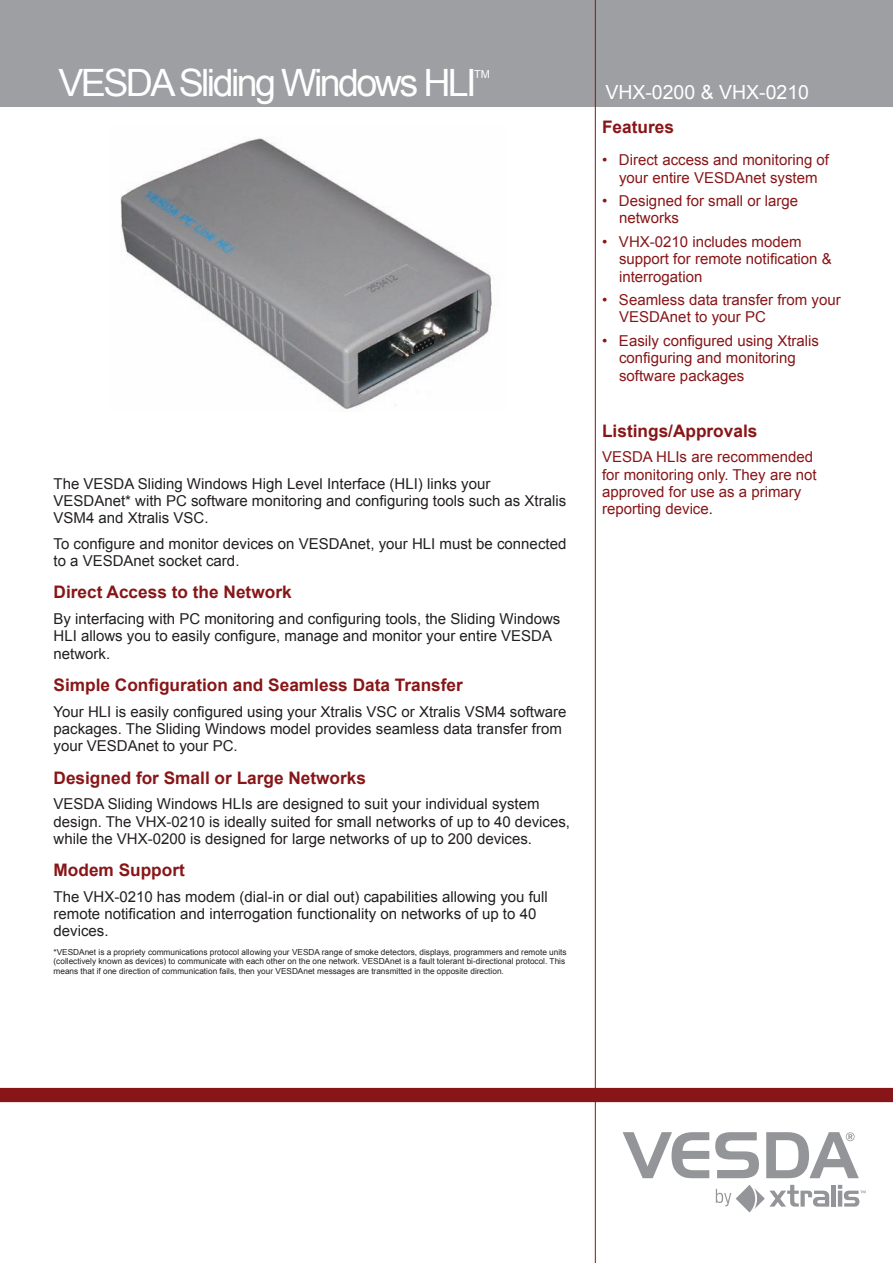
<style>
.page{position:relative;width:893px;height:1263px;background:#fff}
.page>*{position:absolute;margin:0;border:0;box-sizing:border-box;transform-origin:0 0}
.t1{font:37.65px "Arial";letter-spacing:-.07em;color:#fff}
.t2{font:19.5px "Arial";color:#fff}
.t3{font:700 17.25px "Arial";color:#881618}
.t4{font:15px/17.2px "Arial";color:#231f20}
.t5{font:15px/17.2px "Arial";color:#881618}
.t6{font:10.95px "Arial";color:#fff}
.t7{font:8.25px/9.8px "Arial";color:#231f20}
.s1{color:#231f20}
</style>
<div class="page">
<div style="left:0;top:0;width:893px;height:106px;background:#9d9fa2"></div>
<hr style="left:595px;top:0;width:1px;height:1263px;background:#881618">
<div style="left:0;top:1088px;width:893px;height:14px;background:#881618"></div>
<svg style="left:623px;top:1132px;width:86px;height:46px"></svg>
<svg style="left:715px;top:1132px;width:44px;height:46px"></svg>
<svg style="left:766px;top:1132px;width:93px;height:46px"></svg>
<div style="left:831px;top:1185px;width:5px;height:21px;background:#939598"></div>
<svg style="left:716px;top:1185px;width:113px;height:27px"></svg>
<svg style="left:838px;top:1185px;width:28px;height:21px"></svg>
<img style="left:120px;top:138px;width:372px;height:274px">
<h1 class="t1" style="left:58px;top:58px;width:420px">VESDA Sliding Windows HLI</h1>
<p class="t6" style="left:474px;top:66px;width:17px">TM</p>
<p class="t4" style="left:54px;top:475px;width:514px">The VESDA Sliding Windows High Level Interface (HLI) links your<br>VESDAnet* with PC software monitoring and configuring tools such as Xtralis<br>VSM4 and Xtralis VSC.</p>
<p class="t4" style="left:54px;top:535px;width:514px">To configure and monitor devices on VESDAnet, your HLI must be connected to a VESDAnet socket card.</p>
<p class="t3" style="left:54px;top:581px;width:240px">Direct Access to the Network</p>
<p class="t4" style="left:54px;top:610px;width:508px">By interfacing with PC monitoring and configuring tools, the Sliding Windows<br>HLI allows you to easily configure, manage and monitor your entire VESDA network.</p>
<p class="t3" style="left:54px;top:673px;width:411px">Simple Configuration and Seamless Data Transfer</p>
<p class="t4" style="left:54px;top:703px;width:514px">Your HLI is easily configured using your Xtralis VSC or Xtralis VSM4 software packages. The Sliding Windows model provides seamless data transfer from your VESDAnet to your PC.</p>
<p class="t3" style="left:54px;top:766px;width:314px">Designed for Small or Large Networks</p>
<p class="t4" style="left:54px;top:795px;width:518px">VESDA Sliding Windows HLIs are designed to suit your individual system design. The VHX-0210 is ideally suited for small networks of up to 40 devices, while the VHX-0200 is designed for large networks of up to 200 devices.</p>
<p class="t3" style="left:54px;top:858px;width:133px">Modem Support</p>
<p class="t4" style="left:54px;top:888px;width:496px">The VHX-0210 has modem (dial-in or dial out) capabilities allowing you full remote notification and interrogation functionality on networks of up to 40 devices.</p>
<p class="t7" style="left:54px;top:947px;width:515px">*VESDAnet is a propriety communications protocol allowing your VESDA range of smoke detectors, displays, programmers and remote units (collectively known as devices) to communicate with each other on the one network. VESDAnet is a fault tolerant bi-directional protocol. This means that if one direction of communication fails, then your VESDAnet messages are transmitted in the opposite direction.</p>
<h2 class="t2" style="left:605px;top:79px;width:205px">VHX-0200 &amp; VHX-0210</h2>
<p class="t3" style="left:602px;top:116px;width:73px">Features</p>
<p class="t5" style="left:602px;top:152px;width:228px;text-align:center">• Direct access and monitoring of your entire VESDAnet system</p>
<p class="t5" style="left:619px;top:192px;width:181px;text-indent:-17px">• Designed for small or large networks</p>
<p class="t5" style="left:619px;top:233px;width:214px;text-indent:-17px">• VHX-0210 includes modem support for remote notification &amp; interrogation</p>
<p class="t5" style="left:619px;top:291px;width:223px;text-indent:-17px">• Seamless data transfer from your<br>VESDAnet to your PC</p>
<p class="t5" style="left:619px;top:332px;width:201px;text-indent:-17px">• Easily configured using Xtralis configuring and monitoring software packages</p>
<p class="t3" style="left:602px;top:419px;width:157px">Listings/Approvals</p>
<p class="t5" style="left:602px;top:449px;width:216px">VESDA HLIs are recommended for monitoring only. They are not approved for use as a primary reporting device<span class="s1">.</span></p>
</div>
